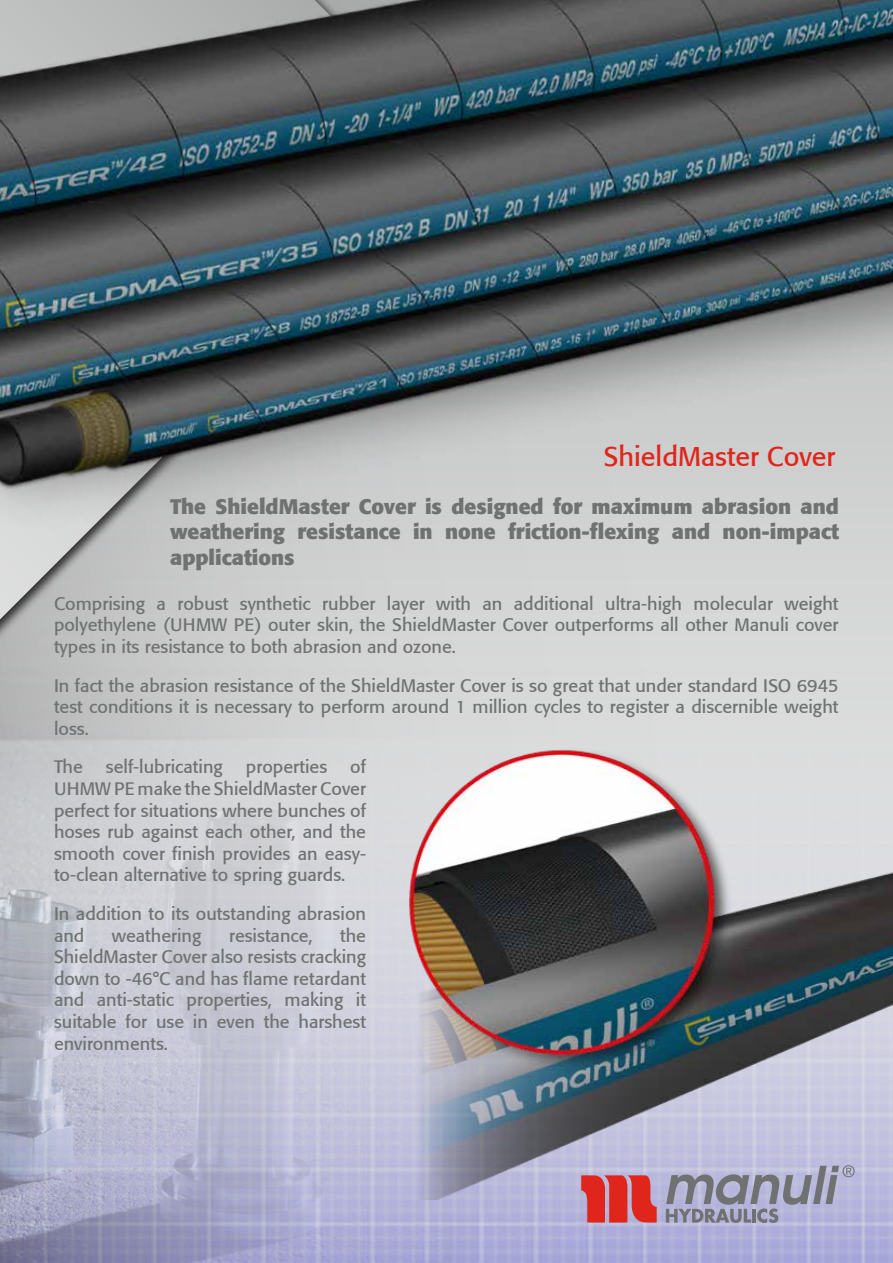
<style>
.page{position:relative;width:893px;height:1263px;background:#fff}
.page>*{position:absolute;margin:0;border:0;box-sizing:border-box;transform-origin:0 0}
.t1{font:27px "Formata";color:#e1251b}
.t2{font:700 21px/25.2px "Formata";color:#6f7271;text-align:justify}
.t3{font:18px/21.6px "Formata";color:#6f7271;text-align:justify}
</style>
<div class="page">
<img style="left:0;top:1041px;width:893px;height:222px">
<img style="left:0;top:0;width:893px;height:1041px">
<img style="left:408px;top:742px;width:485px;height:458px">
<h1 class="t1" style="left:604px;top:440px;width:233px">ShieldMaster Cover</h1>
<p class="t2" style="left:170px;top:494px;width:670px">The ShieldMaster Cover is designed for maximum abrasion and weathering resistance in none friction-flexing and non-impact applications</p>
<p class="t3" style="left:54px;top:592px;width:786px">Comprising a robust synthetic rubber layer with an additional ultra-high molecular weight polyethylene (UHMW PE) outer skin, the ShieldMaster Cover outperforms all other Manuli cover types in its resistance to both abrasion and ozone.</p>
<p class="t3" style="left:54px;top:674px;width:786px">In fact the abrasion resistance of the ShieldMaster Cover is so great that under standard ISO 6945 test conditions it is necessary to perform around 1 million cycles to register a discernible weight loss.</p>
<p class="t3" style="left:54px;top:756px;width:30px">The</p>
<p class="t3" style="left:106px;top:756px;width:118px">self-lubricating</p>
<p class="t3" style="left:246px;top:756px;width:83px">properties</p>
<p class="t3" style="left:54px;top:756px;width:313px;text-indent:296px">of UHMW PE make the ShieldMaster Cover perfect for situations where bunches of hoses rub against each other, and the smooth cover finish provides an easy&shy;to-clean alternative to spring guards.</p>
<p class="t3" style="left:54px;top:903px;width:313px">In addition to its outstanding abrasion and</p>
<p class="t3" style="left:54px;top:924px;width:314px;text-indent:286px">the ShieldMaster Cover also resists cracking down to -46°C and has flame retardant and anti-static properties, making it suitable for use in even the harshest environments.</p>
<p class="t3" style="left:112px;top:924px;width:91px">weathering</p>
<p class="t3" style="left:229px;top:924px;width:85px">resistance,</p>
</div>
